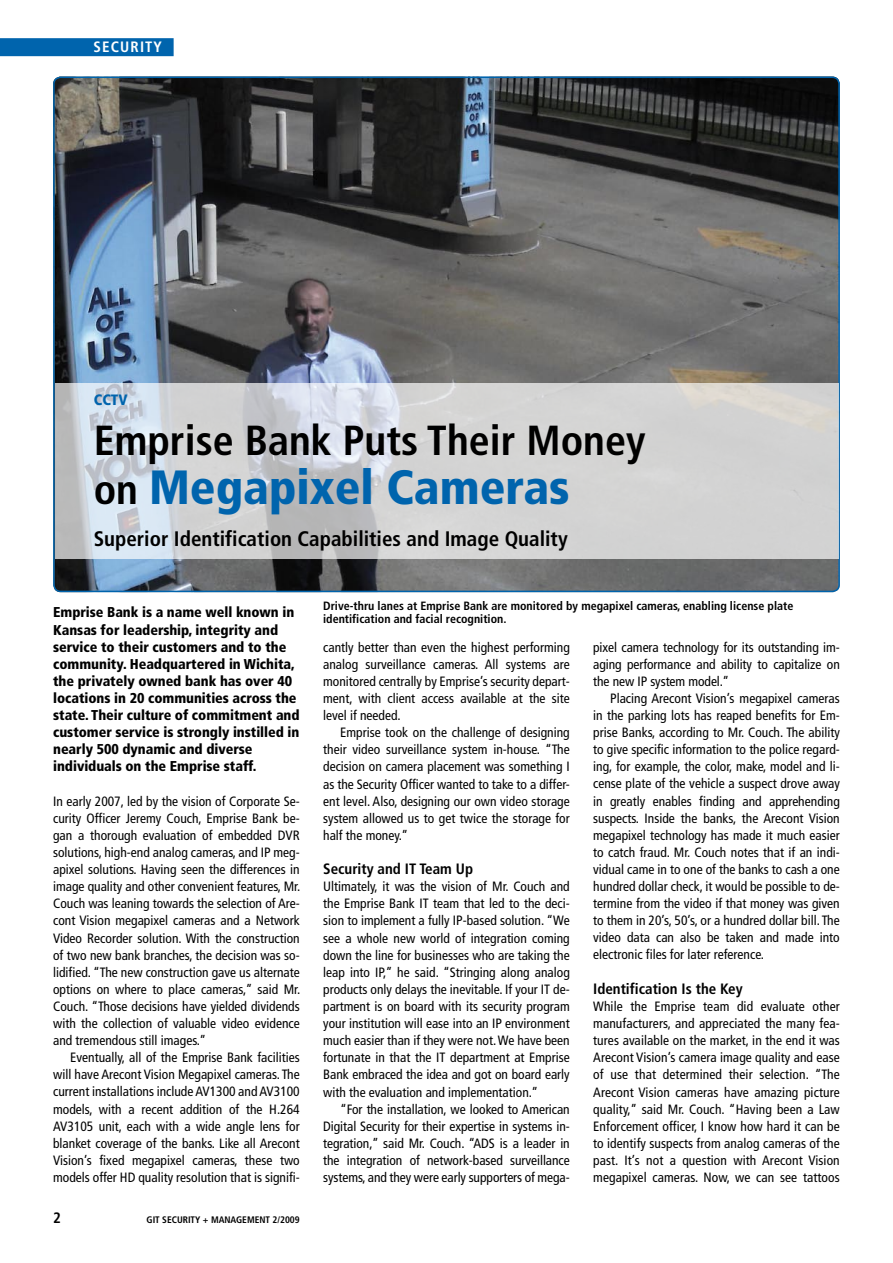
<style>
.page{position:relative;width:893px;height:1263px;background:#fff}
.page>*{position:absolute;margin:0;border:0;box-sizing:border-box;transform-origin:0 0}
.t1{font:900 condensed 48px "Frutiger LT Com";color:#0064ad}
.t2{font:700 condensed 42px "Frutiger LT Com";color:#000}
.t3{font:700 condensed 21px "Frutiger LT Com";color:#000}
.t4{font:700 condensed 15px "Frutiger LT Com";color:#000}
.t5{font:700 condensed 15px "Frutiger LT Com";letter-spacing:.075em;color:#fff}
.t6{font:900 condensed 15px "Frutiger LT Com";color:#0064ad}
.t7{font:900 condensed 14.25px/17.1px "Frutiger LT Com";letter-spacing:-.005em;color:#000}
.t8{font:condensed 13.5px/17.1px "Frutiger LT Com";color:#000;text-align:justify}
.t9{font:700 condensed 12px/13.5px "Frutiger LT Com";color:#000}
.t10{font:700 condensed 9.45px "Frutiger LT Com";color:#000}
.s1{font-weight:700;font-size:42px;color:#000}
</style>
<div class="page">
<img style="left:53px;top:77px;width:787px;height:515px">
<svg style="left:55px;top:383px;width:783px;height:175px;background:#d0d2d4"></svg>
<div style="left:0;top:38px;width:174px;height:18px;background:#0064ad"></div>
<p class="t5" style="left:94px;top:38px;width:70px">Security</p>
<p class="t6" style="left:94px;top:391px;width:35px">CCTV</p>
<h2 class="t2" style="left:94px;top:415px;width:553px">Emprise Bank Puts Their Money</h2>
<h1 class="t1" style="left:94px;top:459px;width:477px"><span class="s1">on</span> Megapixel Cameras</h1>
<h3 class="t3" style="left:94px;top:526px;width:475px">Superior Identification Capabilities and Image Quality</h3>
<p class="t7" style="left:53px;top:604px;width:248px">Emprise Bank is a name well known in Kansas for leadership, integrity and service to their customers and to the community. Headquartered in Wichita, the privately owned bank has over 40 locations in 20 communities across the state. Their culture of commitment and customer service is strongly instilled in nearly 500 dynamic and diverse individuals on the Emprise staff.</p>
<p class="t8" style="left:53px;top:792px;width:249px">In early 2007, led by the vision of Corporate Se&shy;curity Officer Jeremy Couch, Emprise Bank be&shy;gan a thorough evaluation of embedded DVR solutions, high-end analog cameras, and IP meg&shy;apixel solutions. Having seen the differences in image quality and other convenient features, Mr.<br>Couch was leaning towards the selection of Are&shy;cont Vision megapixel cameras and a Network Video Recorder solution. With the construction of two new bank branches, the decision was so&shy;lidified. “The new construction gave us alternate options on where to place cameras,” said Mr.<br>Couch. “Those decisions have yielded dividends with the collection of valuable video evidence and tremendous still images.”</p>
<p class="t8" style="left:53px;top:1049px;width:248px;text-indent:17px">Eventually, all of the Emprise Bank facilities will have Arecont Vision Megapixel cameras. The current installations include AV1300 and AV3100 models, with a recent addition of the H.264<br>AV3105 unit, each with a wide angle lens for blanket coverage of the banks. Like all Arecont Vision’s fixed megapixel cameras, these two models offer HD quality resolution that is signifi-</p>
<p class="t4" style="left:53px;top:1209px;width:9px">2</p>
<p class="t10" style="left:147px;top:1214px;width:155px">GIT Security + Management 2/2009</p>
<p class="t9" style="left:323px;top:599px;width:472px">Drive-thru lanes at Emprise Bank are monitored by megapixel cameras, enabling license plate identification and facial recognition.</p>
<p class="t8" style="left:323px;top:638px;width:248px">cantly better than even the highest performing analog surveillance cameras. All systems are monitored centrally by Emprise’s security depart&shy;ment, with client access available at the site level if needed.</p>
<p class="t8" style="left:323px;top:724px;width:248px;text-indent:17px">Emprise took on the challenge of designing their video surveillance system in-house. “The decision on camera placement was something I as the Security Officer wanted to take to a differ&shy;ent level. Also, designing our own video storage system allowed us to get twice the storage for half the money.”</p>
<p class="t4" style="left:323px;top:860px;width:151px">Security and IT Team Up</p>
<p class="t8" style="left:323px;top:878px;width:248px">Ultimately, it was the vision of Mr. Couch and the Emprise Bank IT team that led to the deci&shy;sion to implement a fully IP-based solution. “We see a whole new world of integration coming down the line for businesses who are taking the leap into IP,” he said. “Stringing along analog products only delays the inevitable. If your IT de&shy;partment is on board with its security program your institution will ease into an IP environment much easier than if they were not. We have been fortunate in that the IT department at Emprise Bank embraced the idea and got on board early with the evaluation and implementation.”</p>
<p class="t8" style="left:323px;top:1100px;width:248px;text-indent:17px">“For the installation, we looked to American Digital Security for their expertise in systems in&shy;tegration,” said Mr. Couch. “ADS is a leader in the integration of network-based surveillance systems, and they were early supporters of mega-</p>
<p class="t8" style="left:593px;top:638px;width:248px">pixel camera technology for its outstanding im&shy;aging performance and ability to capitalize on the new IP system model.”</p>
<p class="t8" style="left:593px;top:690px;width:248px;text-indent:17px">Placing Arecont Vision’s megapixel cameras in the parking lots has reaped benefits for Em&shy;prise Banks, according to Mr. Couch. The ability to give specific information to the police regard&shy;ing, for example, the color, make, model and li&shy;cense plate of the vehicle a suspect drove away in greatly enables finding and apprehending suspects. Inside the banks, the Arecont Vision megapixel technology has made it much easier to catch fraud. Mr. Couch notes that if an indi&shy;vidual came in to one of the banks to cash a one hundred dollar check, it would be possible to de&shy;termine from the video if that money was given to them in 20’s, 50’s, or a hundred dollar bill. The video data can also be taken and made into electronic files for later reference.</p>
<p class="t4" style="left:593px;top:980px;width:151px">Identification Is the Key</p>
<p class="t8" style="left:593px;top:998px;width:248px">While the Emprise team did evaluate other manufacturers, and appreciated the many fea&shy;tures available on the market, in the end it was Arecont Vision’s camera image quality and ease of use that determined their selection. “The Arecont Vision cameras have amazing picture quality,” said Mr. Couch. “Having been a Law Enforcement officer, I know how hard it can be to identify suspects from analog cameras of the past. It’s not a question with Arecont Vision megapixel cameras. Now, we can see tattoos</p>
</div>
